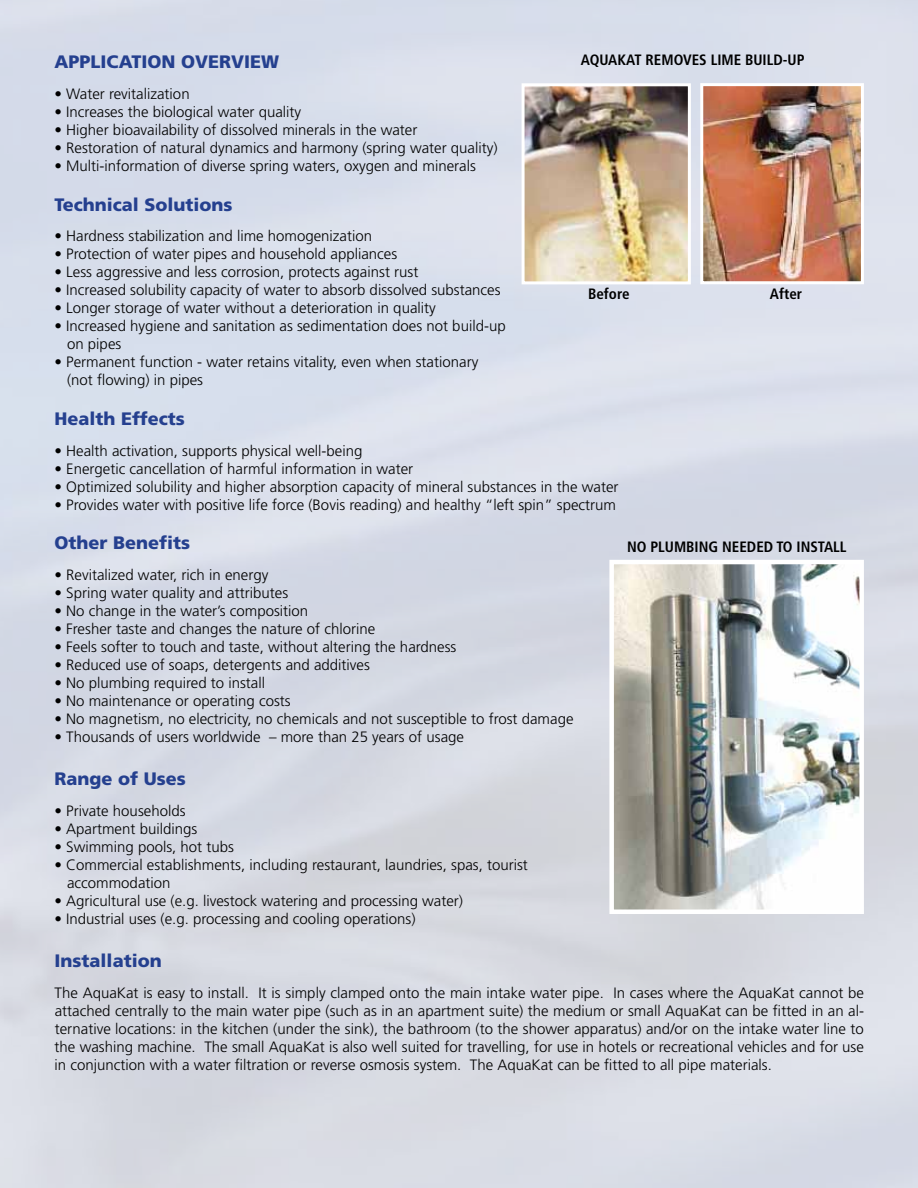
<style>
.page{position:relative;width:918px;height:1188px;background:#fff}
.page>*{position:absolute;margin:0;border:0;box-sizing:border-box;transform-origin:0 0}
.t1{font:900 18px "Frutiger";color:#25408f}
.t2{font:300 15px/18px "Frutiger LT Std";color:#000}
.t3{font:700 condensed 15px "Frutiger";color:#000}
</style>
<div class="page">
<img style="left:614px;top:565px;width:244px;height:344px">
<div style="left:609px;top:560px;width:254px;height:354px;border:4px solid #fff"></div>
<img style="left:525px;top:87px;width:161px;height:193px">
<div style="left:521px;top:83px;width:169px;height:201px;border:3px solid #fff"></div>
<img style="left:704px;top:87px;width:155px;height:193px">
<div style="left:700px;top:83px;width:163px;height:201px;border:3px solid #fff"></div>
<p class="t3" style="left:580px;top:51px;width:225px">AQUAKAT REMOVES LIME BUILD-UP</p>
<p class="t1" style="left:55px;top:51px;width:225px">Application Overview</p>
<p class="t2" style="left:55px;top:85px;width:136px">• Water revitalization</p>
<p class="t2" style="left:55px;top:103px;width:248px">• Increases the biological water quality</p>
<p class="t2" style="left:55px;top:121px;width:364px">• Higher bioavailability of dissolved minerals in the water</p>
<p class="t2" style="left:55px;top:139px;width:444px">• Restoration of natural dynamics and harmony (spring water quality)</p>
<p class="t2" style="left:55px;top:157px;width:422px">• Multi-information of diverse spring waters, oxygen and minerals</p>
<p class="t1" style="left:55px;top:193px;width:179px">Technical Solutions</p>
<p class="t2" style="left:55px;top:227px;width:319px">• Hardness stabilization and lime homogenization</p>
<p class="t2" style="left:55px;top:245px;width:344px">• Protection of water pipes and household appliances</p>
<p class="t2" style="left:55px;top:263px;width:365px">• Less aggressive and less corrosion, protects against rust</p>
<p class="t2" style="left:55px;top:281px;width:447px">• Increased solubility capacity of water to absorb dissolved substances</p>
<p class="t2" style="left:55px;top:299px;width:382px">• Longer storage of water without a deterioration in quality</p>
<p class="t2" style="left:67px;top:317px;width:440px;text-indent:-13px">• Increased hygiene and sanitation as sedimentation does not build-up on pipes</p>
<p class="t2" style="left:67px;top:353px;width:412px;text-indent:-13px">• Permanent function - water retains vitality, even when stationary (not flowing) in pipes</p>
<p class="t1" style="left:55px;top:407px;width:132px">Health Effects</p>
<p class="t2" style="left:55px;top:441px;width:309px">• Health activation, supports physical well-being</p>
<p class="t2" style="left:55px;top:459px;width:360px">• Energetic cancellation of harmful information in water</p>
<p class="t2" style="left:55px;top:477px;width:565px">• Optimized solubility and higher absorption capacity of mineral substances in the water</p>
<p class="t2" style="left:55px;top:495px;width:562px">• Provides water with positive life force (Bovis reading) and healthy “left spin” spectrum</p>
<p class="t1" style="left:55px;top:532px;width:137px">Other Benefits</p>
<p class="t2" style="left:55px;top:566px;width:215px">• Revitalized water, rich in energy</p>
<p class="t2" style="left:55px;top:584px;width:235px">• Spring water quality and attributes</p>
<p class="t2" style="left:55px;top:602px;width:255px">• No change in the water’s composition</p>
<p class="t2" style="left:55px;top:620px;width:322px">• Fresher taste and changes the nature of chlorine</p>
<p class="t2" style="left:55px;top:638px;width:403px">• Feels softer to touch and taste, without altering the hardness</p>
<p class="t2" style="left:55px;top:656px;width:317px">• Reduced use of soaps, detergents and additives</p>
<p class="t2" style="left:55px;top:674px;width:212px">• No plumbing required to install</p>
<p class="t2" style="left:55px;top:692px;width:237px">• No maintenance or operating costs</p>
<p class="t2" style="left:55px;top:710px;width:520px">• No magnetism, no electricity, no chemicals and not susceptible to frost damage</p>
<p class="t2" style="left:55px;top:728px;width:411px">• Thousands of users worldwide – more than 25 years of usage</p>
<p class="t1" style="left:55px;top:767px;width:133px">Range of Uses</p>
<p class="t2" style="left:55px;top:801px;width:132px">• Private households</p>
<p class="t2" style="left:55px;top:819px;width:144px">• Apartment buildings</p>
<p class="t2" style="left:55px;top:837px;width:181px">• Swimming pools, hot tubs</p>
<p class="t2" style="left:67px;top:855px;width:462px;text-indent:-13px">• Commercial establishments, including restaurant, laundries, spas, tourist accommodation</p>
<p class="t2" style="left:55px;top:891px;width:410px">• Agricultural use (e.g. livestock watering and processing water)</p>
<p class="t2" style="left:55px;top:909px;width:362px">• Industrial uses (e.g. processing and cooling operations)</p>
<p class="t1" style="left:55px;top:949px;width:109px">Installation</p>
<p class="t2" style="left:55px;top:983px;width:810px;text-align:justify">The AquaKat is easy to install. It is simply clamped onto the main intake water pipe. In cases where the AquaKat cannot be attached centrally to the main water pipe (such as in an apartment suite) the medium or small AquaKat can be fitted in an al&shy;ternative locations: in the kitchen (under the sink), the bathroom (to the shower apparatus) and/or on the intake water line to the washing machine. The small AquaKat is also well suited for travelling, for use in hotels or recreational vehicles and for use in conjunction with a water filtration or reverse osmosis system. The AquaKat can be fitted to all pipe materials.</p>
<p class="t3" style="left:587px;top:284px;width:43px">BEFORE</p>
<p class="t3" style="left:769px;top:284px;width:34px">AFTER</p>
<p class="t3" style="left:626px;top:537px;width:214px">NO PLUMBING NEEDED TO INSTALL</p>
</div>
